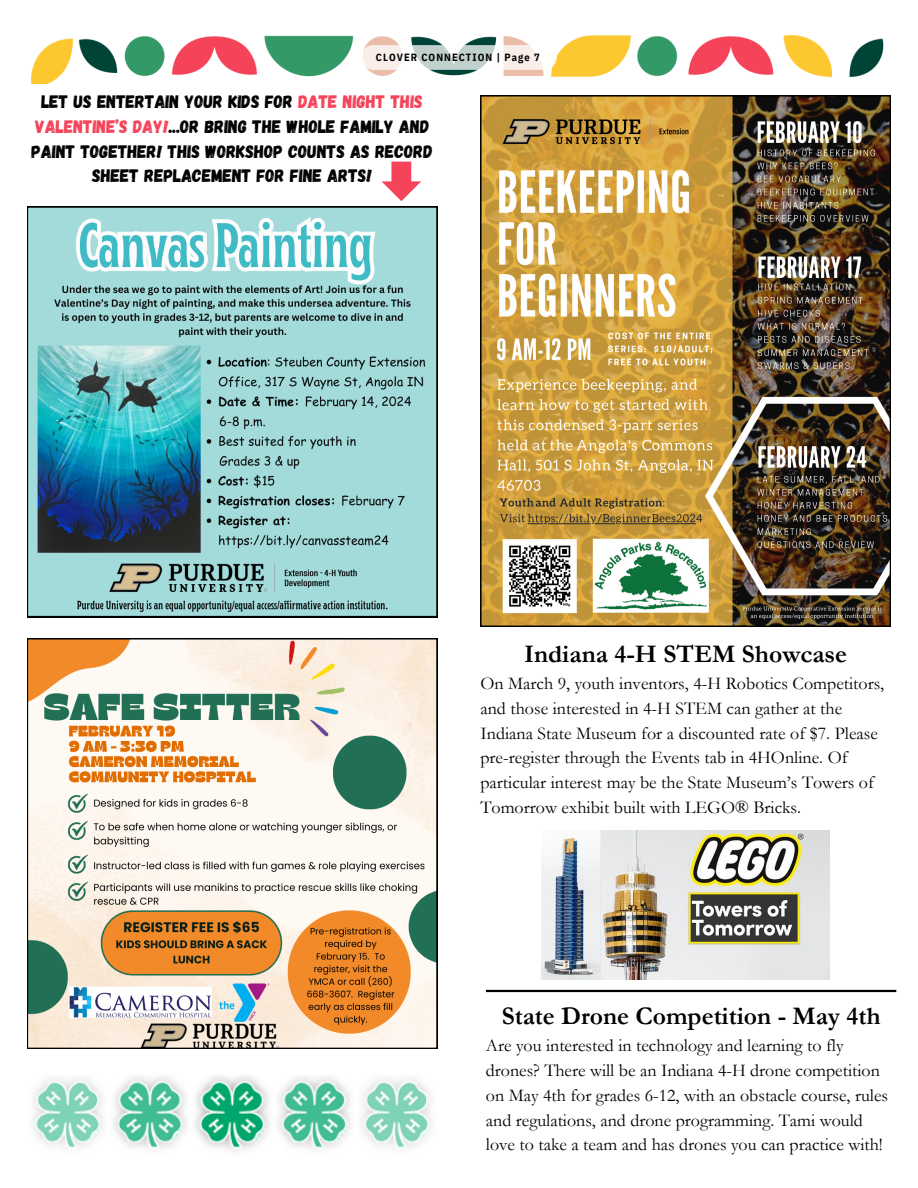
<style>
.page{position:relative;width:918px;height:1188px;background:#fff}
.page>*{position:absolute;margin:0;border:0;box-sizing:border-box;transform-origin:0 0}
.t1{font:700 25.5px "Garamond";color:#000}
.t2{font:18px/24.8px "Garamond";color:#000}
.t3{font:18px/24.8px "Gagalin";color:#000;text-align:center}
.t4{font:700 10.5px "IBM Plex Sans Cond";letter-spacing:.1em;color:#000}
.s1{color:#f54359}
</style>
<div class="page">
<img style="left:31px;top:35px;width:853px;height:49px">
<svg style="left:361px;top:45px;width:196px;height:25px"></svg>
<hr style="left:486px;top:990px;width:410px;height:2px;background:#000">
<svg style="left:27px;top:207px;width:410px;height:410px"></svg>
<svg style="left:27px;top:638px;width:410px;height:411px"></svg>
<svg style="left:382px;top:162px;width:39px;height:39px"></svg>
<img style="left:480px;top:95px;width:411px;height:531px">
<img style="left:542px;top:830px;width:288px;height:150px">
<img style="left:32px;top:1076px;width:400px;height:76px">
<p class="t4" style="left:376px;top:50px;width:165px">CLOVER CONNECTION | Page 7</p>
<h1 class="t3" style="left:32px;top:88px;width:403px">LET US ENTERTAIN YOUR KIDS FOR <span class="s1">DATE NIGHT THIS VALENTINE’S DAY!</span>...OR BRING THE WHOLE FAMILY AND PAINT TOGETHER! THIS WORKSHOP COUNTS AS RECORD SHEET REPLACEMENT FOR FINE ARTS!</h1>
<p class="t1" style="left:524px;top:640px;width:325px">Indiana 4-H STEM Showcase</p>
<p class="t2" style="left:480px;top:671px;width:405px">On March 9, youth inventors, 4-H Robotics Competitors, and those interested in 4-H STEM can gather at the Indiana State Museum for a discounted rate of $7. Please pre-register through the Events tab in 4HOnline. Of particular interest may be the State Museum’s Towers of Tomorrow exhibit built with LEGO® Bricks.</p>
<p class="t1" style="left:502px;top:1002px;width:380px">State Drone Competition - May 4th</p>
<p class="t2" style="left:486px;top:1034px;width:404px">Are you interested in technology and learning to fly drones? There will be an Indiana 4-H drone competition on May 4th for grades 6-12, with an obstacle course, rules and regulations, and drone programming. Tami would love to take a team and has drones you can practice with!</p>
</div>
